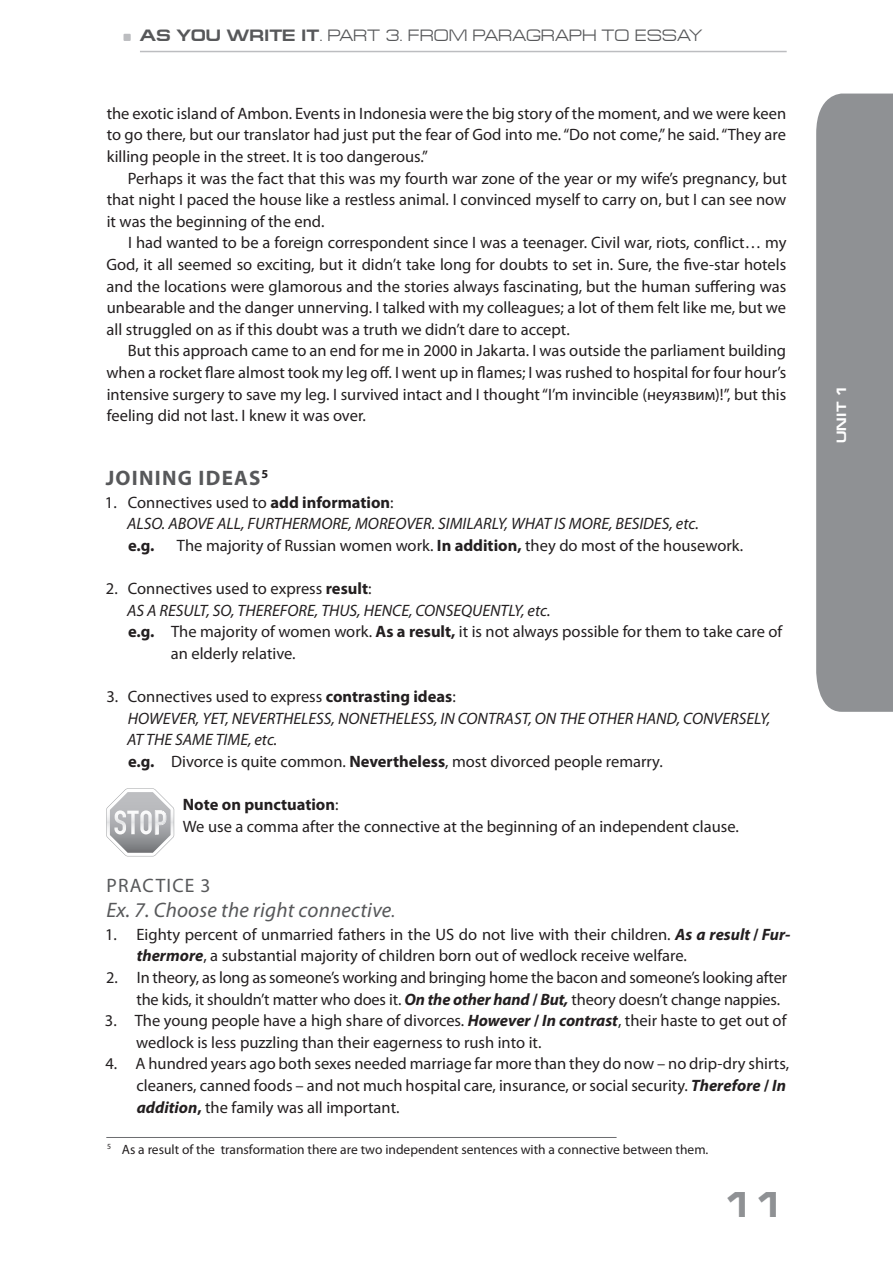
<style>
.page{position:relative;width:893px;height:1263px;background:#fff}
.page>*{position:absolute;margin:0;border:0;box-sizing:border-box;transform-origin:0 0}
.t1{font:700 36px "Europe Ext";color:#8f9194}
.t2{font:italic 21px "Myriad Pro";letter-spacing:.01em;color:#57585a}
.t3{font:700 21px "Myriad Pro";letter-spacing:.06em;color:#57585a}
.t4{font:19.5px "Myriad Pro";letter-spacing:.06em;color:#57585a}
.t5{font:16.5px/21.6px "Myriad Pro";color:#231f20}
.t6{font:italic 16.5px/21.6px "Myriad Pro";color:#231f20}
.t7{font:16.5px "Europe Ext";letter-spacing:-.005em;color:#57585a}
.t8{font:700 16.5px "Myriad Pro";color:#231f20}
.t9{font:13.5px "Myriad Pro";color:#231f20}
.t10{font:700 13.5px "Europe Ext";color:#fff}
.s1{font-weight:700}
.s2{font-style:normal}
.s3{font-weight:700;font-style:normal}
.s4{font-size:18px}
.s5{font-weight:700;font-style:italic}
</style>
<div class="page">
<svg style="left:816px;top:94px;width:77px;height:618px;background:#939598"></svg>
<div style="left:124px;top:34px;width:7px;height:7px;background:#bcbdc0"></div>
<hr style="left:140px;top:51px;width:647px;height:1px;background:#bcbdc0">
<hr style="left:106px;top:1137px;width:511px;height:1px;background:#6c6d70">
<svg style="left:106px;top:788px;width:68px;height:68px"></svg>
<p class="t7" style="left:140px;top:30px;width:564px"><span class="s1">AS YOU WRITE IT</span>. PART 3. FROM PARAGRAPH TO ESSAY</p>
<p class="t5" style="left:107px;top:104px;width:681px;text-align:justify">the exotic island of Ambon. Events in Indonesia were the big story of the moment, and we were keen to go there, but our translator had just put the fear of God into me. “Do not come,” he said. “They are killing people in the street. It is too dangerous.”</p>
<p class="t5" style="left:107px;top:169px;width:682px;text-align:justify;text-indent:21px">Perhaps it was the fact that this was my fourth war zone of the year or my wife’s pregnancy, but that night I paced the house like a restless animal. I convinced myself to carry on, but I can see now it was the beginning of the end.</p>
<p class="t5" style="left:107px;top:233px;width:681px;text-align:justify;text-indent:22px">I had wanted to be a foreign correspondent since I was a teenager. Civil war, riots, conflict… my God, it all seemed so exciting, but it didn’t take long for doubts to set in. Sure, the five-star hotels and the locations were glamorous and the stories always fascinating, but the human suffering was unbearable and the danger unnerving. I talked with my colleagues; a lot of them felt like me, but we all struggled on as if this doubt was a truth we didn’t dare to accept.</p>
<p class="t5" style="left:106px;top:341px;width:681px;text-align:justify;text-indent:21px">But this approach came to an end for me in 2000 in Jakarta. I was outside the parliament building when a rocket flare almost took my leg off. I went up in flames; I was rushed to hospital for four hour’s intensive surgery to save my leg. I survived intact and I thought “I’m invincible (неуязвим)!”, but this feeling did not last. I knew it was over.</p>
<p class="t3" style="left:106px;top:470px;width:164px">JOINING IDEAS<sup>5</sup></p>
<p class="t6" style="left:127px;top:493px;width:573px;text-indent:-22px"><span class="s2">1. Connectives used to</span> <span class="s3">add information</span><span class="s2">:<br></span>ALSO. ABOVE ALL, FURTHERMORE, MOREOVER. SIMILARLY, WHAT IS MORE, BESIDES, etc.</p>
<p class="t8" style="left:128px;top:539px;width:28px">e.g.</p>
<p class="t5" style="left:177px;top:536px;width:568px">The majority of Russian women work. <span class="s1">In addition,</span> they do most of the housework.</p>
<p class="t5" style="left:106px;top:579px;width:267px">2. Connectives used to express <span class="s1">result</span>:</p>
<p class="t6" style="left:127px;top:601px;width:425px">AS A RESULT, SO, THEREFORE, THUS, HENCE, CONSEQUENTLY, etc.</p>
<p class="t5" style="left:128px;top:622px;width:656px"><span class="s1">e.g.</span> The majority of women work. <span class="s1">As a result,</span> it is not always possible for them to take care of</p>
<p class="t5" style="left:171px;top:644px;width:126px">an elderly relative.</p>
<p class="t6" style="left:127px;top:687px;width:645px;text-indent:-21px"><span class="s2">3. Connectives used to express</span> <span class="s3">contrasting ideas</span><span class="s2">:<br></span>HOWEVER, YET, NEVERTHELESS, NONETHELESS, IN CONTRAST, ON THE OTHER HAND, CONVERSELY, AT THE SAME TIME, etc.<br><span class="s3">e.g.</span> <span class="s2">Divorce is quite common.</span> <span class="s3">Nevertheless</span><span class="s2">, most divorced people remarry.</span></p>
<p class="t5" style="left:183px;top:795px;width:557px"><span class="s1">Note on punctuation</span>:<br>We use a comma after the connective at the beginning of an independent clause.</p>
<p class="t4" style="left:107px;top:878px;width:105px">PRACTICE 3</p>
<p class="t2" style="left:106px;top:902px;width:291px">Ex. 7. Choose the right connective<span class="s4">.</span></p>
<p class="t5" style="left:137px;top:925px;width:655px;text-indent:-32px">1. Eighty percent of unmarried fathers in the US do not live with their children. <span class="s5">As a result</span> <span class="s1">/</span> <span class="s5">Fur&shy;thermore</span>, a substantial majority of children born out of wedlock receive welfare.</p>
<p class="t5" style="left:136px;top:968px;width:652px;text-indent:-30px">2. In theory, as long as someone’s working and bringing home the bacon and someone’s looking after the kids, it shouldn’t matter who does it. <span class="s5">On the other hand</span> <span class="s1">/</span> <span class="s5">But,</span> theory doesn’t change nappies.</p>
<p class="t5" style="left:136px;top:1011px;width:652px;text-indent:-31px">3. The young people have a high share of divorces. <span class="s5">However</span> <span class="s1">/</span> <span class="s5">In contrast</span>, their haste to get out of wedlock is less puzzling than their eagerness to rush into it.</p>
<p class="t5" style="left:137px;top:1054px;width:654px;text-indent:-31px">4. A hundred years ago both sexes needed marriage far more than they do now – no drip-dry shirts, cleaners, canned foods – and not much hospital care, insurance, or social security. <span class="s5">Therefore</span> <span class="s1">/</span> <span class="s5">In addition</span><span class="s1">,</span> the family was all important.</p>
<p class="t9" style="left:107px;top:1144px;width:603px"><sup>5</sup> As a result of the transformation there are two independent sentences with a connective between them.</p>
<h1 class="t1" style="left:725px;top:1192px;width:63px">11</h1>
<p class="t10" style="left:837px;top:443px;width:60px;rotate:-90deg">UNIT 1</p>
</div>
